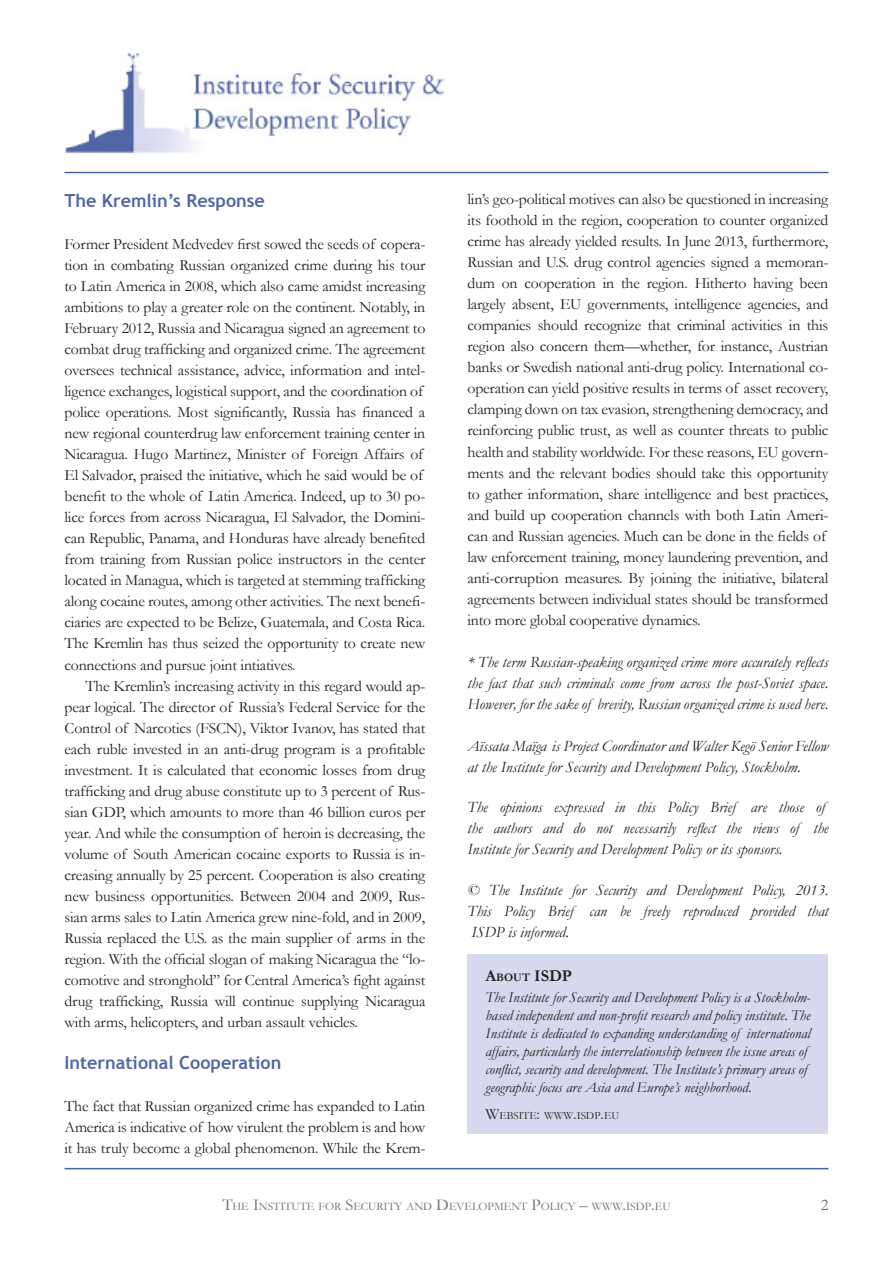
<style>
.page{position:relative;width:893px;height:1263px;background:#fff}
.page>*{position:absolute;margin:0;border:0;box-sizing:border-box;transform-origin:0 0}
.Drop_Cap_paragraph{font:700 18px "Trebuchet MS";color:#5166a6}
.t1{font:700 16.5px "Garamond";color:#231f20}
.Page_Number{font:16.5px "Garamond";color:#6c6d70}
.Drop_Cap_paragraph-2{font:15.75px/21px "Garamond";letter-spacing:-.01em;color:#231f20}
.Drop_Cap_paragraph-3{font:italic 15.75px/21px "Garamond";color:#231f20;text-align:justify}
.Presentation{font:italic 15.75px/21px "Garamond";color:#231f20}
.t2{font:italic 15px/18px "Garamond";color:#231f20}
.t3{font:11.55px "Garamond";color:#6c6d70}
.t4{font:10.95px "Garamond";color:#231f20}
.s1{font-size:11.55px}
.s2{font-size:15.75px}
.s3{font-size:16.5px}
</style>
<div class="page">
<img style="left:65px;top:53px;width:380px;height:101px">
<hr style="left:64px;top:1168px;width:764px;height:1px;background:#4268a7">
<hr style="left:64px;top:172px;width:764px;height:1px;background:#4268a7">
<div style="left:467px;top:954px;width:361px;height:180px;background:#d6d9ee"></div>
<p class="Drop_Cap_paragraph" style="left:64px;top:190px;width:202px">The Kremlin’s Response</p>
<p class="Drop_Cap_paragraph-2" style="left:64px;top:234px;width:362px">Former President Medvedev first sowed the seeds of copera&shy;tion in combating Russian organized crime during his tour to Latin America in 2008, which also came amidst increasing ambitions to play a greater role on the continent. Notably, in February 2012, Russia and Nicaragua signed an agreement to combat drug trafficking and organized crime. The agreement oversees technical assistance, advice, information and intel&shy;ligence exchanges, logistical support, and the coordination of police operations. Most significantly, Russia has financed a new regional counterdrug law enforcement training center in Nicaragua. Hugo Martinez, Minister of Foreign Affairs of El Salvador, praised the initiative, which he said would be of benefit to the whole of Latin America. Indeed, up to 30 po&shy;lice forces from across Nicaragua, El Salvador, the Domini&shy;can Republic, Panama, and Honduras have already benefited from training from Russian police instructors in the center located in Managua, which is targeted at stemming trafficking along cocaine routes, among other activities. The next benefi&shy;ciaries are expected to be Belize, Guatemala, and Costa Rica.<br>The Kremlin has thus seized the opportunity to create new connections and pursue joint intiatives.</p>
<p class="Drop_Cap_paragraph-2" style="left:64px;top:675px;width:362px;text-align:justify;text-indent:21px">The Kremlin’s increasing activity in this regard would ap&shy;pear logical. The director of Russia’s Federal Service for the Control of Narcotics (FSCN), Viktor Ivanov, has stated that each ruble invested in an anti-drug program is a profitable investment. It is calculated that economic losses from drug trafficking and drug abuse constitute up to 3 percent of Rus&shy;sian GDP, which amounts to more than 46 billion euros per year. And while the consumption of heroin is decreasing, the volume of South American cocaine exports to Russia is in&shy;creasing annually by 25 percent. Cooperation is also creating new business opportunities. Between 2004 and 2009, Rus&shy;sian arms sales to Latin America grew nine-fold, and in 2009, Russia replaced the U.S. as the main supplier of arms in the region. With the official slogan of making Nicaragua the “lo&shy;comotive and stronghold” for Central America’s fight against drug trafficking, Russia will continue supplying Nicaragua with arms, helicopters, and urban assault vehicles.</p>
<p class="Drop_Cap_paragraph" style="left:64px;top:1051px;width:218px">International Cooperation</p>
<p class="Drop_Cap_paragraph-2" style="left:64px;top:1095px;width:362px;text-align:justify">The fact that Russian organized crime has expanded to Latin America is indicative of how virulent the problem is and how it has truly become a global phenomenon. While the Krem-</p>
<p class="Drop_Cap_paragraph-2" style="left:467px;top:189px;width:362px">lin’s geo-political motives can also be questioned in increasing its foothold in the region, cooperation to counter organized crime has already yielded results. In June 2013, furthermore, Russian and U.S. drug control agencies signed a memoran&shy;dum on cooperation in the region. Hitherto having been largely absent, EU governments, intelligence agencies, and companies should recognize that criminal activities in this region also concern them—whether, for instance, Austrian banks or Swedish national anti-drug policy. International co&shy;operation can yield positive results in terms of asset recovery, clamping down on tax evasion, strengthening democracy, and reinforcing public trust, as well as counter threats to public health and stability worldwide. For these reasons, EU govern&shy;ments and the relevant bodies should take this opportunity to gather information, share intelligence and best practices, and build up cooperation channels with both Latin Ameri&shy;can and Russian agencies. Much can be done in the fields of law enforcement training, money laundering prevention, and anti-corruption measures. By joining the initiative, bilateral agreements between individual states should be transformed into more global cooperative dynamics.</p>
<p class="Drop_Cap_paragraph-3" style="left:467px;top:651px;width:362px">* The term Russian-speaking organized crime more accurately reflects the fact that such criminals come from across the post-Soviet space.<br>However, for the sake of brevity, Russian organized crime is used here.</p>
<p class="Drop_Cap_paragraph-3" style="left:467px;top:735px;width:362px">Aïssata Maïga is Project Coordinator and Walter Kegö Senior Fellow at the Institute for Security and Development Policy, Stockholm.</p>
<p class="Presentation" style="left:467px;top:796px;width:362px">The opinions expressed in this Policy Brief are those of the authors and do not necessarily reflect the views of the<br>Institute for Security and Development Policy or its sponsors.</p>
<p class="Presentation" style="left:467px;top:879px;width:362px;text-align:justify">© The Institute for Security and Development Policy, 2013.<br>This Policy Brief can be freely reproduced provided that ISDP is informed.</p>
<p class="t1" style="left:485px;top:964px;width:88px">A<span class="s1">bout</span> ISDP</p>
<p class="t2" style="left:485px;top:988px;width:327px">The Institute for Security and Development Policy is a Stockholm&shy;based independent and non-profit research and policy institute. The Institute is dedicated to expanding understanding of international affairs, particularly the interrelationship between the issue areas of conflict, security and development. The Institute’s primary areas of geographic focus are Asia and Europe’s neighborhood.</p>
<p class="t4" style="left:485px;top:1108px;width:135px"><span class="s2">W</span>EBSITE<span class="s2">:</span> WWW<span class="s2">.</span>ISDP<span class="s2">.</span>EU</p>
<p class="t3" style="left:222px;top:1198px;width:450px"><span class="s3">T</span>HE <span class="s3">I</span>NSTITUTE FOR <span class="s3">S</span>ECURITY AND <span class="s3">D</span>EVELOPMENT <span class="s3">P</span>OLICY <span class="s3">–</span> WWW<span class="s3">.</span>ISDP<span class="s3">.</span>EU</p>
<p class="Page_Number" style="left:821px;top:1194px;width:9px">2</p>
</div>
